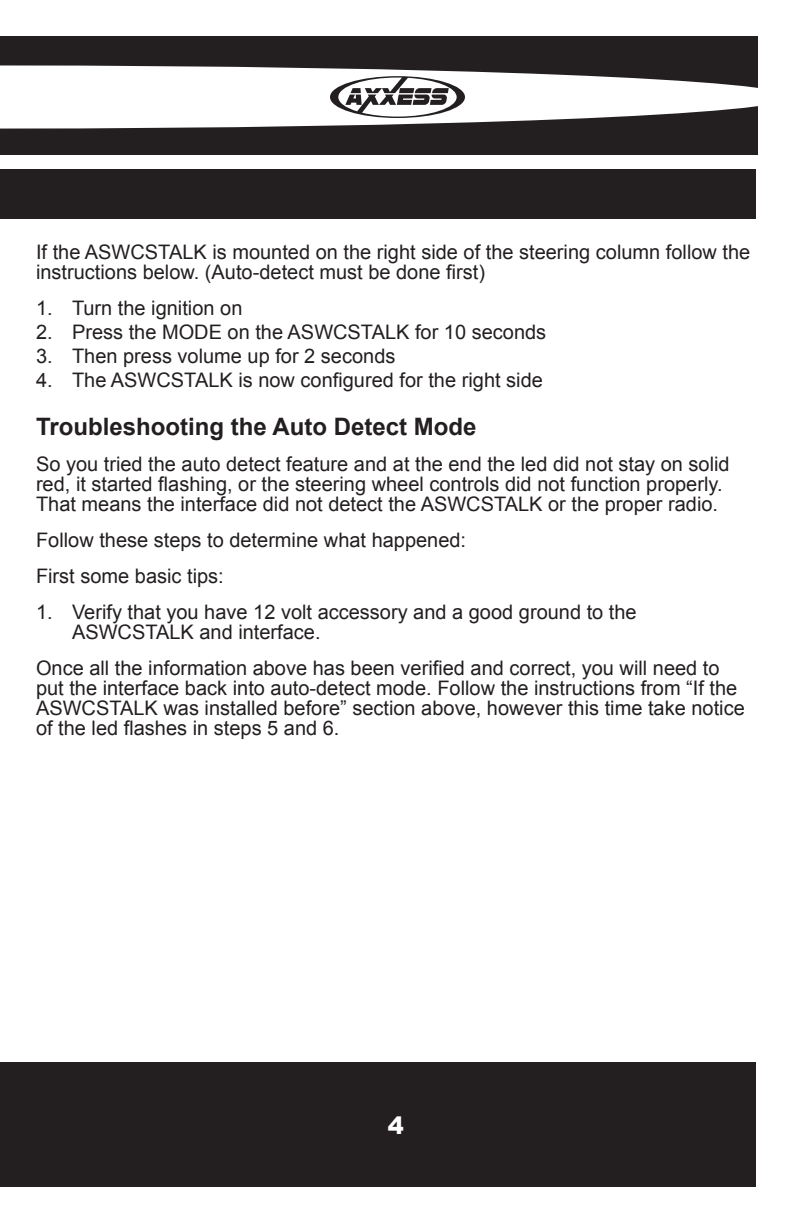
<style>
.page{position:relative;width:792px;height:1224px;background:#fff}
.page>*{position:absolute;margin:0;border:0;box-sizing:border-box;transform-origin:0 0}
.t1{font:700 24px "Arial";color:#231f20}
.t2{font:900 24px "Arial";color:#fff}
.t3{font:20px/20px "Arial";color:#231f20}
</style>
<div class="page">
<div style="left:0;top:1063px;width:756px;height:124px;background:#231f20"></div>
<div style="left:0;top:36px;width:758px;height:119px;background:#231f20"></div>
<svg style="left:0;top:65px;width:758px;height:64px;fill:#fff"></svg>
<div style="left:0;top:169px;width:756px;height:50px;background:#231f20"></div>
<svg style="left:330px;top:76px;width:135px;height:42px"></svg>
<p class="t3" style="left:36px;top:242px;width:716px">If the ASWCSTALK is mounted on the right side of the steering column follow the instructions below. (Auto-detect must be done first)</p>
<p class="t3" style="left:36px;top:298px;width:208px">1. Turn the ignition on</p>
<p class="t3" style="left:36px;top:322px;width:512px">2. Press the MODE on the ASWCSTALK for 10 seconds</p>
<p class="t3" style="left:36px;top:346px;width:361px">3. Then press volume up for 2 seconds</p>
<p class="t3" style="left:36px;top:370px;width:508px">4. The ASWCSTALK is now configured for the right side</p>
<p class="t1" style="left:36px;top:410px;width:442px">Troubleshooting the Auto Detect Mode</p>
<p class="t3" style="left:36px;top:454px;width:695px">So you tried the auto detect feature and at the end the led did not stay on solid red, it started flashing, or the steering wheel controls did not function properly.<br>That means the interface did not detect the ASWCSTALK or the proper radio.</p>
<p class="t3" style="left:36px;top:522px;width:432px;line-height:36px">Follow these steps to determine what happened:<br>First some basic tips:</p>
<p class="t3" style="left:72px;top:602px;width:566px;text-indent:-36px">1. Verify that you have 12 volt accessory and a good ground to the<br>ASWCSTALK and interface.</p>
<p class="t3" style="left:36px;top:658px;width:710px">Once all the information above has been verified and correct, you will need to put the interface back into auto-detect mode. Follow the instructions from “If the ASWCSTALK was installed before” section above, however this time take notice of the led flashes in steps 5 and 6.</p>
<p class="t2" style="left:388px;top:1112px;width:18px">4</p>
</div>
